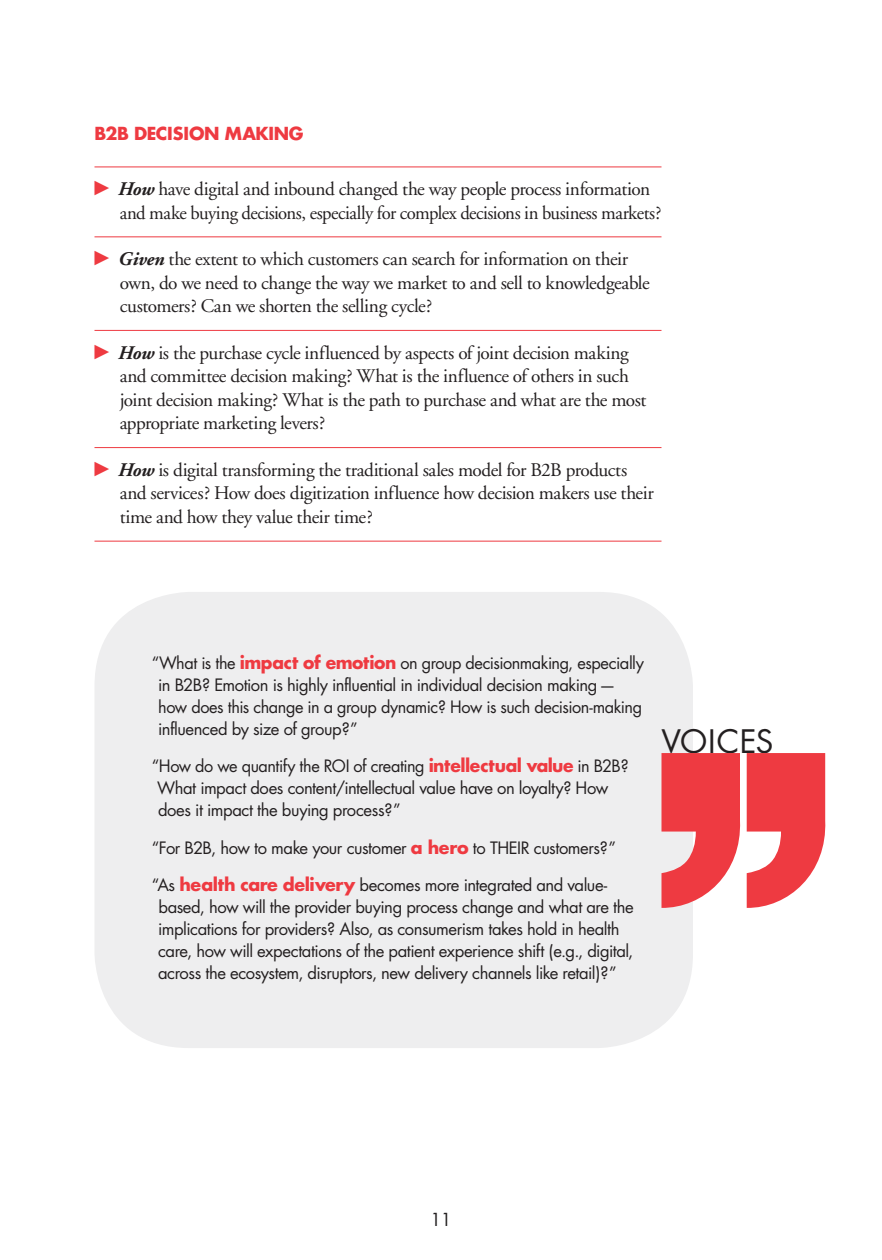
<style>
.page{position:relative;width:882px;height:1260px;background:#fff}
.page>*{position:absolute;margin:0;border:0;box-sizing:border-box;transform-origin:0 0}
.t1{font:31.5px "Futura";letter-spacing:.01em;color:#231f20}
.t2{font:19.25px/23.6px "Adobe Garamond";letter-spacing:-.02em;color:#231f20}
.t3{font:700 17.5px "Futura";letter-spacing:-.02em;color:#ee3a41}
.t4{font:17.5px "Futura";color:#231f20}
.t5{font:16.62px/21.9px "Futura";letter-spacing:-.03em;color:#231f20}
.s1{font-weight:700;font-style:italic}
.s2{font-weight:700;font-size:17.5px;color:#ee3a41}
</style>
<div class="page">
<div style="left:94px;top:592px;width:599px;height:456px;background:#eeeeef;border-radius:94px"></div>
<hr style="left:94px;top:166px;width:568px;height:1px;background:#ee3a41">
<hr style="left:94px;top:236px;width:568px;height:1px;background:#ee3a41">
<hr style="left:94px;top:330px;width:568px;height:1px;background:#ee3a41">
<hr style="left:94px;top:447px;width:568px;height:1px;background:#ee3a41">
<hr style="left:94px;top:541px;width:568px;height:1px;background:#ee3a41">
<svg style="left:662px;top:753px;width:164px;height:155px"></svg>
<p class="t3" style="left:94px;top:122px;width:211px">B2B DECISION MAKING</p>
<p class="t2" style="left:118px;top:178px;width:545px"><span class="s1">How</span> have digital and inbound changed the way people process information and make buying decisions, especially for complex decisions in business markets?</p>
<p class="t2" style="left:118px;top:248px;width:533px"><span class="s1">Given</span> the extent to which customers can search for information on their own, do we need to change the way we market to and sell to knowledgeable customers? Can we shorten the selling cycle?</p>
<p class="t2" style="left:118px;top:341px;width:530px"><span class="s1">How</span> is the purchase cycle influenced by aspects of joint decision making and committee decision making? What is the influence of others in such joint decision making? What is the path to purchase and what are the most appropriate marketing levers?</p>
<p class="t2" style="left:118px;top:458px;width:537px"><span class="s1">How</span> is digital transforming the traditional sales model for B2B products and services? How does digitization influence how decision makers use their time and how they value their time?</p>
<p class="t5" style="left:158px;top:652px;width:487px;text-indent:-6px">“What is the <span class="s2">impact of emotion</span> on group decisionmaking, especially in B2B? Emotion is highly influential in individual decision making — how does this change in a group dynamic? How is such decision-making influenced by size of group?”</p>
<p class="t5" style="left:157px;top:755px;width:473px;text-indent:-5px">“How do we quantify the ROI of creating <span class="s2">intellectual value</span> in B2B?<br>What impact does content/intellectual value have on loyalty? How does it impact the buying process?”</p>
<p class="t5" style="left:152px;top:837px;width:466px">“For B2B, how to make your customer <span class="s2">a hero</span> to THEIR customers?”</p>
<p class="t5" style="left:158px;top:874px;width:477px;text-indent:-6px">“As <span class="s2">health care delivery</span> becomes more integrated and value&shy;based, how will the provider buying process change and what are the implications for providers? Also, as consumerism takes hold in health care, how will expectations of the patient experience shift (e.g., digital, across the ecosystem, disruptors, new delivery channels like retail)?”</p>
<h1 class="t1" style="left:662px;top:721px;width:114px">VOICES</h1>
<p class="t4" style="left:430px;top:1209px;width:23px">11</p>
</div>
